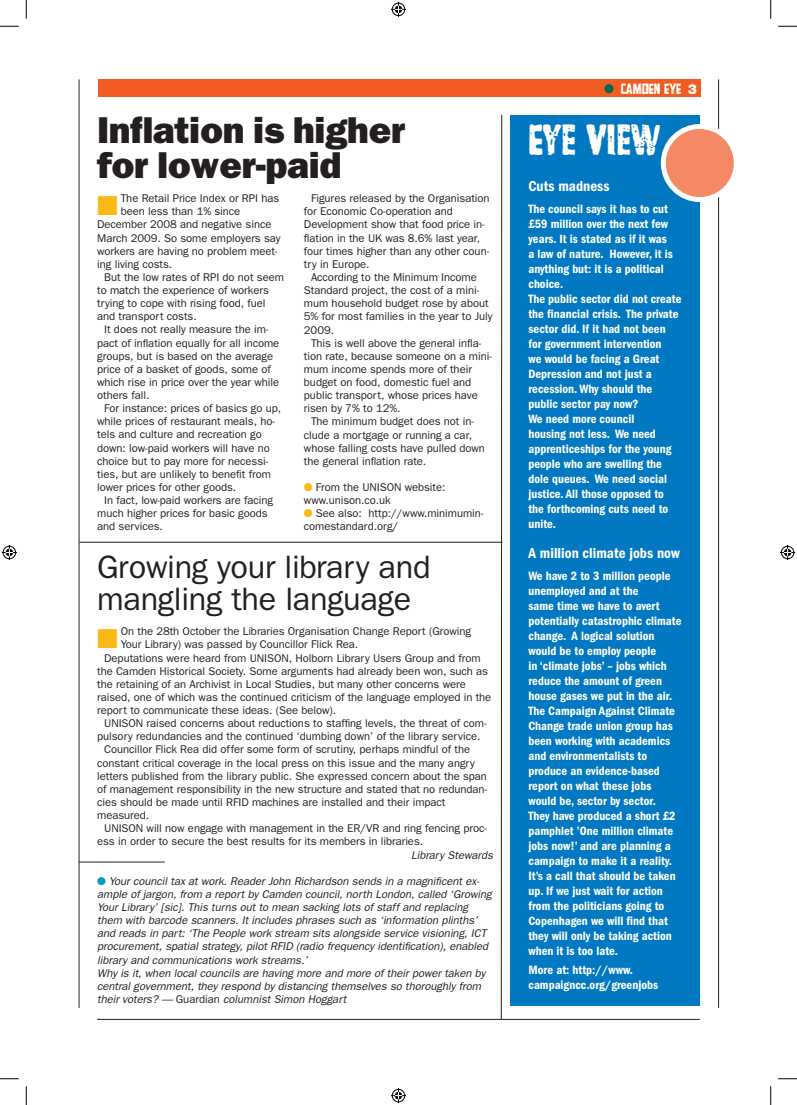
<style>
.page{position:relative;width:797px;height:1105px;background:#fff}
.page>*{position:absolute;margin:0;border:0;box-sizing:border-box;transform-origin:0 0}
.t1{font:40px "Xoxo";color:#fff}
.Heading_main{font:800 37.5px "Franklin Gothic";letter-spacing:-.005em;color:#231f20}
.Heading_roman{font:32.5px/32.5px "Franklin Gothic";letter-spacing:-.01em;color:#231f20}
.Franklin_text_1st{font:27.38px "Zapf Dingbats ITC";color:#fcb814}
.pic_credit{font:600 condensed 15px "Franklin Gothic";color:#fff}
.t2{font:13.75px "Xoxo";color:#fff}
.pic_credit-2{font:600 condensed 12.5px/15px "Franklin Gothic";color:#fff}
.franklin_text{font:11.25px/13.1px "Franklin Gothic";letter-spacing:-.005em;color:#231f20}
.Franklin_text_1st-2{font:italic 11.25px/13.1px "Franklin Gothic";letter-spacing:-.005em;color:#231f20}
.Franklin_text_1st-3{font:11.25px/13.1px "Franklin Gothic";letter-spacing:-.005em;color:#231f20}
.franklin_text-2{font:italic 11.25px "Franklin Gothic";letter-spacing:-.005em;color:#231f20}
.s1{color:#fcb814}
.s2{color:#009fc3}
.s3{font-style:normal}
.s4{color:#01674d}
.s5{font-family:"Helvetica Neue";font-weight:900}
</style>
<div class="page">
<div style="left:98px;top:79px;width:602px;height:18px;background:#f25b21"></div>
<hr style="left:97px;top:1019px;width:602px;height:1px;background:#231f20">
<hr style="left:79px;top:79px;width:1px;height:929px;background:#231f20">
<hr style="left:718px;top:79px;width:1px;height:929px;background:#231f20">
<div style="left:511px;top:115px;width:188px;height:891px;background:#0079c2"></div>
<div style="left:663px;top:126px;width:73px;height:73px;background:#f58966;border-radius:50%"></div>
<div style="left:660px;top:124px;width:78px;height:78px;border:5px solid #fff;border-radius:50%"></div>
<svg style="left:500px;top:114px;width:2px;height:906px"></svg>
<hr style="left:79px;top:542px;width:423px;height:1px;background:#231f20">
<hr style="left:79px;top:862px;width:86px;height:1px;background:#231f20">
<svg style="left:0;top:25px;width:19px;height:2px"></svg>
<svg style="left:778px;top:25px;width:19px;height:2px"></svg>
<svg style="left:0;top:1078px;width:19px;height:1px"></svg>
<svg style="left:778px;top:1078px;width:19px;height:1px"></svg>
<svg style="left:25px;top:0;width:2px;height:19px"></svg>
<svg style="left:25px;top:1086px;width:2px;height:19px"></svg>
<svg style="left:770px;top:0;width:1px;height:19px"></svg>
<svg style="left:770px;top:1086px;width:1px;height:19px"></svg>
<svg style="left:391px;top:2px;width:15px;height:15px"></svg>
<svg style="left:391px;top:1088px;width:15px;height:15px"></svg>
<svg style="left:2px;top:545px;width:15px;height:15px"></svg>
<svg style="left:780px;top:545px;width:15px;height:15px"></svg>
<p class="Heading_main" style="left:97px;top:108px;width:310px">Inflation is higher</p>
<p class="Heading_main" style="left:97px;top:143px;width:246px">for lower-paid</p>
<p class="Franklin_text_1st" style="left:97px;top:193px;width:22px">■</p>
<p class="Franklin_text_1st-3" style="left:121px;top:192px;width:160px">The Retail Price Index or RPI has</p>
<p class="Franklin_text_1st-3" style="left:121px;top:205px;width:121px">been less than 1% since</p>
<p class="Franklin_text_1st-3" style="left:97px;top:218px;width:176px">December 2008 and negative since</p>
<p class="Franklin_text_1st-3" style="left:97px;top:231px;width:185px">March 2009. So some employers say</p>
<p class="Franklin_text_1st-3" style="left:97px;top:244px;width:182px">workers are having no problem meet-</p>
<p class="Franklin_text_1st-3" style="left:97px;top:257px;width:77px">ing living costs.</p>
<p class="franklin_text" style="left:97px;top:271px;width:188px;text-indent:7px">But the low rates of RPI do not seem to match the experience of workers trying to cope with rising food, fuel and transport costs.</p>
<p class="franklin_text" style="left:97px;top:323px;width:184px;text-indent:7px">It does not really measure the im&shy;pact of inflation equally for all income groups, but is based on the average price of a basket of goods, some of which rise in price over the year while others fall.</p>
<p class="franklin_text" style="left:97px;top:402px;width:185px;text-indent:7px">For instance: prices of basics go up, while prices of restaurant meals, ho&shy;tels and culture and recreation go down: low-paid workers will have no choice but to pay more for necessi&shy;ties, but are unlikely to benefit from lower prices for other goods.</p>
<p class="franklin_text" style="left:97px;top:494px;width:177px;text-indent:7px">In fact, low-paid workers are facing much higher prices for basic goods and services.</p>
<p class="franklin_text" style="left:304px;top:192px;width:187px;text-indent:7px">Figures released by the Organisation for Economic Co-operation and<br>Development show that food price in&shy;flation in the UK was 8.6% last year, four times higher than any other coun&shy;try in Europe.</p>
<p class="franklin_text" style="left:304px;top:271px;width:190px;text-indent:7px">According to the Minimum Income<br>Standard project, the cost of a mini&shy;mum household budget rose by about<br>5% for most families in the year to July<br>2009.</p>
<p class="franklin_text" style="left:304px;top:336px;width:189px;text-indent:7px">This is well above the general infla&shy;tion rate, because someone on a mini&shy;mum income spends more of their budget on food, domestic fuel and public transport, whose prices have risen by 7% to 12%.</p>
<p class="franklin_text" style="left:304px;top:415px;width:182px;text-indent:7px">The minimum budget does not in&shy;clude a mortgage or running a car, whose falling costs have pulled down the general inflation rate.</p>
<p class="Franklin_text_1st-3" style="left:304px;top:481px;width:143px"><span class="s1">●</span> From the UNISON website:</p>
<p class="Franklin_text_1st-3" style="left:304px;top:494px;width:88px">www.unison.co.uk</p>
<p class="Franklin_text_1st-3" style="left:304px;top:507px;width:181px"><span class="s1">●</span> See also: http://www.minimumin&shy;comestandard.org/</p>
<p class="Heading_roman" style="left:97px;top:551px;width:335px">Growing your library and mangling the language</p>
<p class="Franklin_text_1st" style="left:97px;top:626px;width:22px">■</p>
<p class="Franklin_text_1st-3" style="left:121px;top:625px;width:352px">On the 28th October the Libraries Organisation Change Report (Growing<br>Your Library) was passed by Councillor Flick Rea.</p>
<p class="franklin_text" style="left:97px;top:651px;width:396px;text-indent:7px">Deputations were heard from UNISON, Holborn Library Users Group and from the Camden Historical Society. Some arguments had already been won, such as the retaining of an Archivist in Local Studies, but many other concerns were raised, one of which was the continued criticism of the language employed in the report to communicate these ideas. (See below).</p>
<p class="franklin_text" style="left:97px;top:717px;width:391px;text-indent:7px">UNISON raised concerns about reductions to staffing levels, the threat of com&shy;pulsory redundancies and the continued ‘dumbing down’ of the library service.</p>
<p class="franklin_text" style="left:97px;top:743px;width:391px;text-indent:7px">Councillor Flick Rea did offer some form of scrutiny, perhaps mindful of the constant critical coverage in the local press on this issue and the many angry letters published from the library public. She expressed concern about the span of management responsibility in the new structure and stated that no redundan&shy;cies should be made until RFID machines are installed and their impact measured.</p>
<p class="franklin_text" style="left:97px;top:822px;width:391px;text-indent:7px">UNISON will now engage with management in the ER/VR and ring fencing proc&shy;ess in order to secure the best results for its members in libraries.</p>
<p class="franklin_text-2" style="left:411px;top:848px;width:83px">Library Stewards</p>
<p class="Franklin_text_1st-2" style="left:97px;top:874px;width:396px"><span class="s2">●</span> Your council tax at work. Reader John Richardson sends in a magnificent ex&shy;ample of jargon, from a report by Camden council, north London, called ‘Growing Your Library’ [sic]. This turns out to mean sacking lots of staff and replacing them with barcode scanners. It includes phrases such as ‘information plinths’ and reads in part: ‘The People work stream sits alongside service visioning, ICT procurement, spatial strategy, pilot RFID (radio frequency identification), enabled library and communications work streams.’</p>
<p class="Franklin_text_1st-2" style="left:97px;top:966px;width:390px">Why is it, when local councils are having more and more of their power taken by central government, they respond by distancing themselves so thoroughly from their voters? — <span class="s3">Guardian</span> columnist Simon Hoggart</p>
<p class="t2" style="left:604px;top:80px;width:95px"><span class="s4">●</span> CAMDEN EYE <span class="s5">3</span></p>
<p class="t1" style="left:528px;top:115px;width:133px">EYE VIEW</p>
<p class="pic_credit" style="left:528px;top:177px;width:83px">Cuts madness</p>
<p class="pic_credit-2" style="left:528px;top:201px;width:146px">The council says it has to cut £59 million over the next few years. It is stated as if it was a law of nature. However, it is anything but: it is a political choice.</p>
<p class="pic_credit-2" style="left:528px;top:291px;width:154px">The public sector did not create the financial crisis. The private sector did. If it had not been for government intervention<br>we would be facing a Great<br>Depression and not just a recession. Why should the public sector pay now?</p>
<p class="pic_credit-2" style="left:528px;top:411px;width:144px">We need more council housing not less. We need apprenticeships for the young people who are swelling the dole queues. We need social justice. All those opposed to the forthcoming cuts need to unite.</p>
<p class="pic_credit" style="left:528px;top:544px;width:153px">A million climate jobs now</p>
<p class="pic_credit-2" style="left:528px;top:568px;width:154px">We have 2 to 3 million people unemployed and at the<br>same time we have to avert potentially catastrophic climate change. A logical solution would be to employ people<br>in ‘climate jobs’ – jobs which reduce the amount of green house gases we put in the air.</p>
<p class="pic_credit-2" style="left:528px;top:703px;width:149px">The Campaign Against Climate<br>Change trade union group has been working with academics and environmentalists to produce an evidence-based report on what these jobs would be, sector by sector.<br>They have produced a short £2 pamphlet ’One million climate jobs now!’ and are planning a campaign to make it a reality.<br>It’s a call that should be taken up. If we just wait for action from the politicians going to<br>Copenhagen we will find that they will only be taking action when it is too late.</p>
<p class="pic_credit-2" style="left:528px;top:962px;width:131px">More at: http://www. campaigncc.org/greenjobs</p>
</div>
